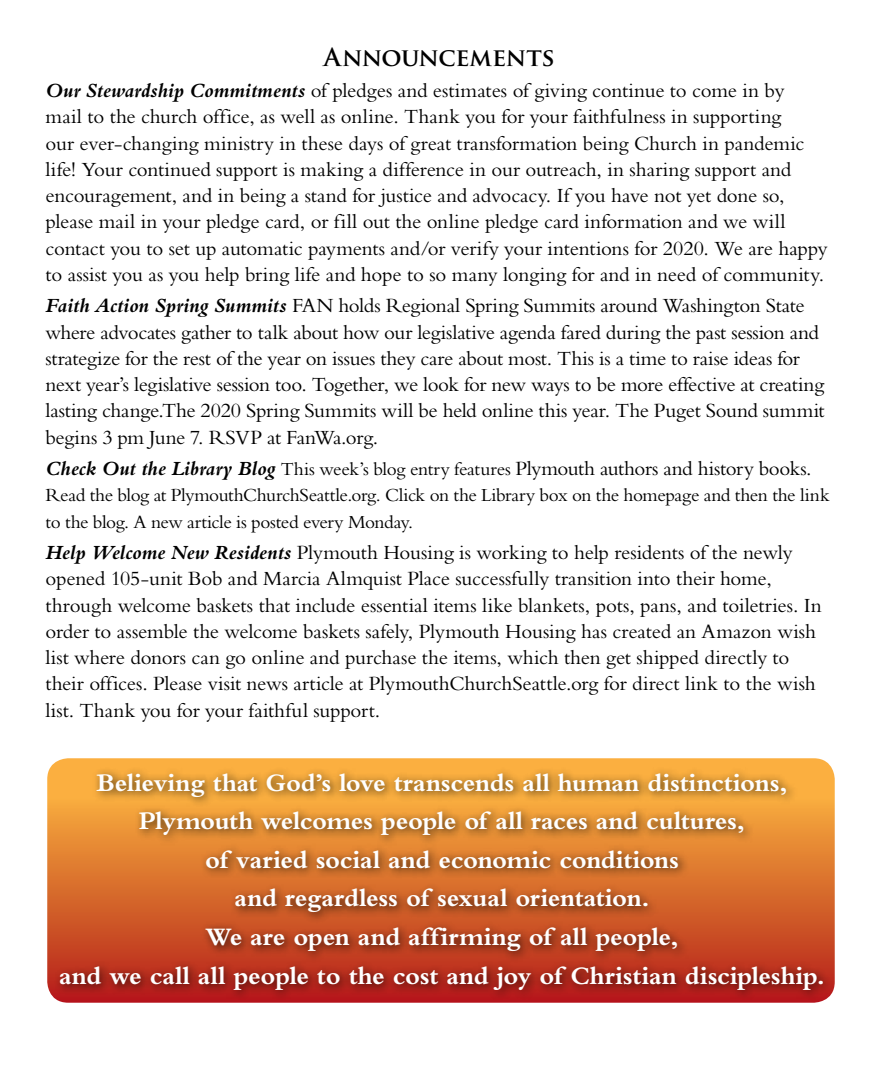
<style>
.page{position:relative;width:882px;height:1071px;background:#fff}
.page>*{position:absolute;margin:0;border:0;box-sizing:border-box;transform-origin:0 0}
.t1{font:700 26.25px/38.7px "Bembo";letter-spacing:-.01em;color:#fff;text-align:center}
.t2{font:700 24.5px "Trajan Pro";letter-spacing:-.02em;color:#000}
.t3{font:21px/26.2px "Bembo";letter-spacing:-.01em;color:#000}
.t4{font:19.25px/26.2px "Bembo";letter-spacing:-.02em;color:#000}
.s1{font-weight:700;font-style:italic}
.s2{font-size:19.25px}
</style>
<div class="page">
<svg style="left:47px;top:758px;width:788px;height:245px;background:#ed9847"></svg>
<div style="left:54px;top:767px;width:780px;height:234px;background:#000;opacity:.75"></div>
<p class="t2" style="left:324px;top:41px;width:232px">Announcements</p>
<p class="t3" style="left:46px;top:77px;width:784px"><span class="s1">Our Stewardship Commitments</span> of pledges and estimates of giving continue to come in by<br>mail to the church office, as well as online. Thank you for your faithfulness in supporting<br>our ever-changing ministry in these days of great transformation being Church in pandemic life! Your continued support is making a difference in our outreach, in sharing support and encouragement, and in being a stand for justice and advocacy. If you have not yet done so, please mail in your pledge card, or fill out the online pledge card information and we will contact you to set up automatic payments and/or verify your intentions for 2020. We are happy to assist you as you help bring life and hope to so many longing for and in need of community.</p>
<p class="t3" style="left:46px;top:292px;width:781px"><span class="s1">Faith Action Spring Summits</span> FAN holds Regional Spring Summits around Washington State where advocates gather to talk about how our legislative agenda fared during the past session and strategize for the rest of the year on issues they care about most. This is a time to raise ideas for next year’s legislative session too. Together, we look for new ways to be more effective at creating lasting change.The 2020 Spring Summits will be held online this year. The Puget Sound summit begins 3 pm June 7. RSVP at FanWa.org.</p>
<p class="t3" style="left:46px;top:455px;width:768px"><span class="s1">Check Out the Library Blog</span> <span class="s2">This week’s blog entry features</span> Plymouth authors and history books.</p>
<p class="t4" style="left:46px;top:482px;width:786px">Read the blog at PlymouthChurchSeattle.org. Click on the Library box on the homepage and then the link to the blog. A new article is posted every Monday.</p>
<p class="t3" style="left:45px;top:539px;width:778px"><span class="s1">Help Welcome New Residents</span> Plymouth Housing is working to help residents of the newly opened 105-unit Bob and Marcia Almquist Place successfully transition into their home, through welcome baskets that include essential items like blankets, pots, pans, and toiletries. In order to assemble the welcome baskets safely, Plymouth Housing has created an Amazon wish list where donors can go online and purchase the items, which then get shipped directly to their offices. Please visit news article at PlymouthChurchSeattle.org for direct link to the wish list. Thank you for your faithful support.</p>
<p class="t1" style="left:59px;top:763px;width:768px">Believing that God’s love transcends all human distinctions, Plymouth welcomes people of all races and cultures,<br>of varied social and economic conditions<br>and regardless of sexual orientation.<br>We are open and affirming of all people,<br>and we call all people to the cost and joy of Christian discipleship.</p>
</div>
